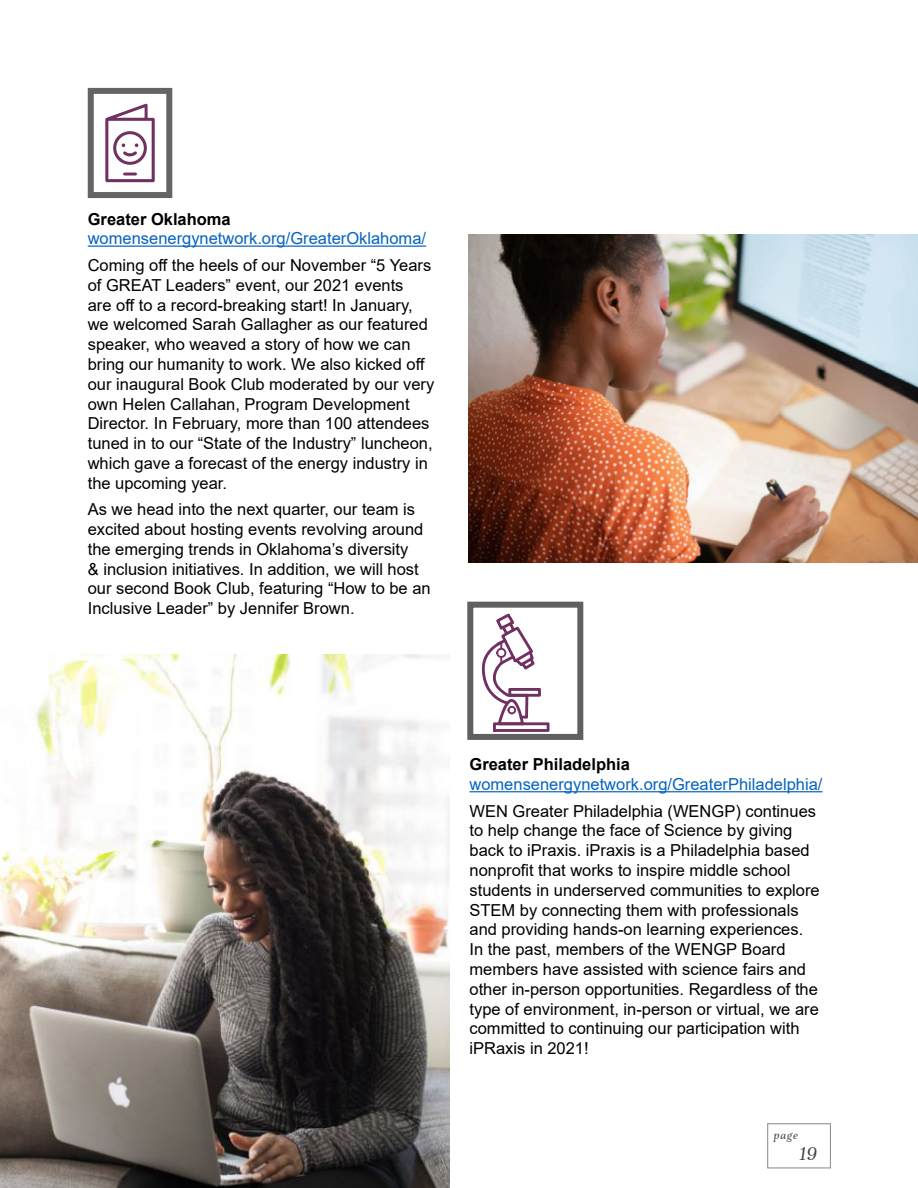
<style>
.page{position:relative;width:918px;height:1188px;background:#fff}
.page>*{position:absolute;margin:0;border:0;box-sizing:border-box;transform-origin:0 0}
.t1{font:italic 21px "Unna";color:#414042}
.t2{font:16.5px/19.8px "Arial";color:#000}
.t3{font:16.5px "Arial";color:#0563c1}
.t4{font:700 16.5px "Arial";color:#000}
.t5{font:italic 12px "Unna";color:#414042}
</style>
<div class="page">
<div style="left:767px;top:1123px;width:64px;height:45px;border:1px solid #939598"></div>
<div style="left:88px;top:88px;width:84px;height:110px;border:6px solid #636465"></div>
<div style="left:467px;top:602px;width:116px;height:138px;border:6px solid #606060"></div>
<svg style="left:482px;top:613px;width:68px;height:119px"></svg>
<hr style="left:470px;top:791px;width:353px;height:1px;background:#0563c1">
<hr style="left:88px;top:246px;width:338px;height:1px;background:#0563c1">
<img style="left:0;top:654px;width:450px;height:534px">
<img style="left:468px;top:235px;width:450px;height:328px">
<svg style="left:105px;top:103px;width:50px;height:79px"></svg>
<p class="t4" style="left:88px;top:207px;width:145px">Greater Oklahoma</p>
<p class="t3" style="left:88px;top:227px;width:340px">womensenergynetwork.org/GreaterOklahoma/</p>
<p class="t2" style="left:88px;top:255px;width:348px">Coming off the heels of our November “5 Years of GREAT Leaders” event, our 2021 events<br>are off to a record-breaking start! In January, we welcomed Sarah Gallagher as our featured speaker, who weaved a story of how we can bring our humanity to work. We also kicked off our inaugural Book Club moderated by our very own Helen Callahan, Program Development Director. In February, more than 100 attendees tuned in to our “State of the Industry” luncheon, which gave a forecast of the energy industry in the upcoming year.</p>
<p class="t2" style="left:88px;top:499px;width:345px">As we head into the next quarter, our team is excited about hosting events revolving around the emerging trends in Oklahoma’s diversity<br>&amp; inclusion initiatives. In addition, we will host our second Book Club, featuring “How to be an Inclusive Leader” by Jennifer Brown.</p>
<p class="t4" style="left:470px;top:753px;width:162px">Greater Philadelphia</p>
<p class="t3" style="left:470px;top:773px;width:355px">womensenergynetwork.org/GreaterPhiladelphia/</p>
<p class="t2" style="left:470px;top:801px;width:352px">WEN Greater Philadelphia (WENGP) continues to help change the face of Science by giving back to iPraxis. iPraxis is a Philadelphia based nonprofit that works to inspire middle school students in underserved communities to explore STEM by connecting them with professionals and providing hands-on learning experiences.<br>In the past, members of the WENGP Board members have assisted with science fairs and other in-person opportunities. Regardless of the type of environment, in-person or virtual, we are committed to continuing our participation with iPRaxis in 2021!</p>
<p class="t5" style="left:774px;top:1129px;width:26px">page</p>
<p class="t1" style="left:799px;top:1142px;width:20px">19</p>
</div>
